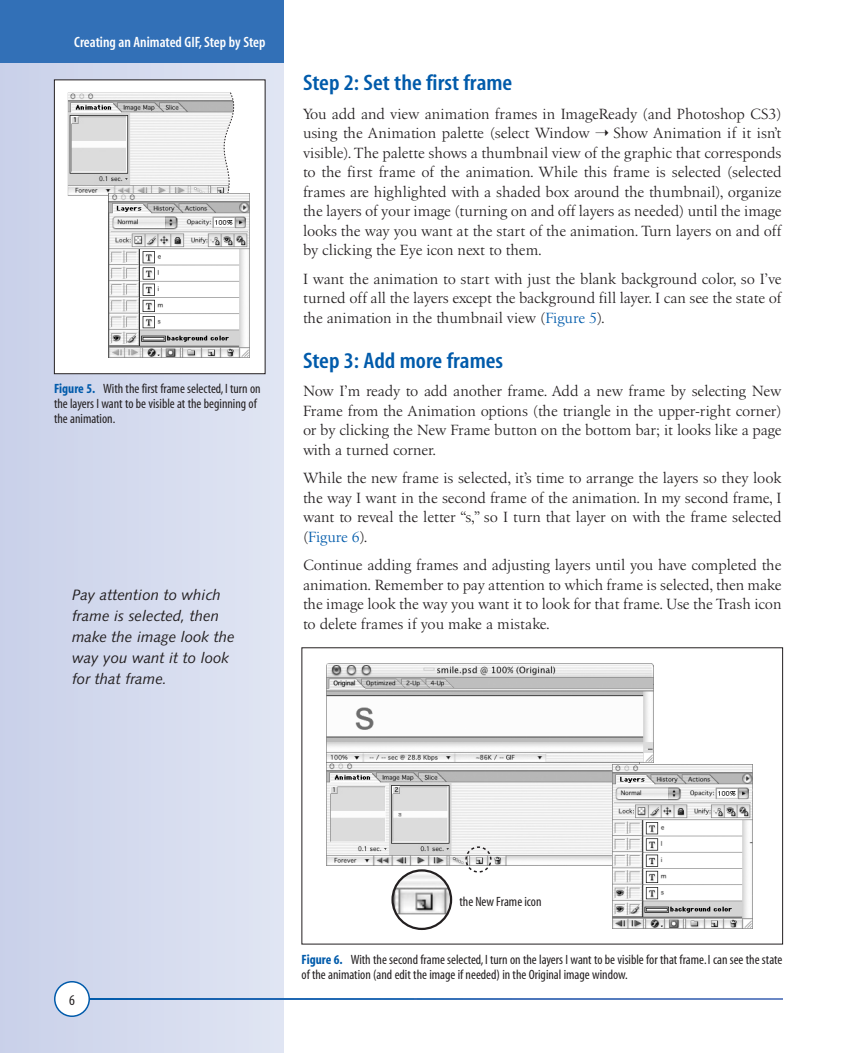
<style>
.page{position:relative;width:864px;height:1053px;background:#fff}
.page>*{position:absolute;margin:0;border:0;box-sizing:border-box;transform-origin:0 0}
.HeadB{font:600 condensed 22.5px "Myriad";color:#015bab;scale:1.1 1}
.Body{font:15.3px/19.5px "Birka";color:#231f20;text-align:justify}
.Callout{font:italic 15px/21px "Syntax";color:#231f20}
.t1{font:600 condensed 15px "Myriad";color:#fff}
.Folio{font:condensed 15px "Myriad";color:#231f20}
.FigureCaption{font:condensed 13.5px/15px "Myriad";color:#231f20}
.s1{font-weight:700;color:#015bab}
.s2{color:#015bab}
</style>
<div class="page">
<div style="left:0;top:63px;width:284px;height:990px;background:#d4daee"></div>
<div style="left:0;top:0;width:284px;height:63px;background:#3270b7"></div>
<div style="left:55px;top:982px;width:34px;height:34px;background:#fff;border-radius:50%"></div>
<div style="left:54px;top:981px;width:36px;height:36px;border:2px solid #015bab;border-radius:50%"></div>
<svg style="left:90px;top:998px;width:693px;height:2px"></svg>
<img style="left:327px;top:663px;width:326px;height:100px">
<img style="left:327px;top:762px;width:312px;height:104px">
<img style="left:612px;top:764px;width:141px;height:165px">
<div style="left:465px;top:846px;width:27px;height:27px;border:2px dashed #231f20;border-radius:50%"></div>
<img style="left:394px;top:870px;width:57px;height:44px">
<div style="left:391px;top:869px;width:61px;height:61px;border:2px solid #231f20;border-radius:50%"></div>
<div style="left:54px;top:80px;width:211px;height:294px;background:#fff"></div>
<img style="left:68px;top:93px;width:155px;height:103px">
<svg style="left:223px;top:92px;width:12px;height:101px"></svg>
<img style="left:108px;top:193px;width:141px;height:165px">
<div style="left:54px;top:80px;width:212px;height:294px;border:1px solid #231f20"></div>
<p class="t1" style="left:74px;top:35px;width:193px">Creating an Animated GIF, Step by Step</p>
<p class="FigureCaption" style="left:54px;top:382px;width:208px"><span class="s1">Figure 5.</span> With the first frame selected, I turn on the layers I want to be visible at the beginning of the animation.</p>
<p class="Callout" style="left:72px;top:584px;width:164px">Pay attention to which frame is selected, then make the image look the way you want it to look for that frame.</p>
<p class="HeadB" style="left:303px;top:72px;width:192px">Step 2: Set the first frame</p>
<p class="Body" style="left:303px;top:104px;width:480px">You add and view animation frames in ImageReady (and Photoshop CS3) using the Animation palette (select Window ➝ Show Animation if it isn’t visible). The palette shows a thumbnail view of the graphic that corresponds to the first frame of the animation. While this frame is selected (selected frames are highlighted with a shaded box around the thumbnail), organize the layers of your image (turning on and off layers as needed) until the image looks the way you want at the start of the animation. Turn layers on and off by clicking the Eye icon next to them.</p>
<p class="Body" style="left:303px;top:269px;width:480px">I want the animation to start with just the blank background color, so I’ve turned off all the layers except the background fill layer. I can see the state of the animation in the thumbnail view (<span class="s2">Figure 5</span>).</p>
<p class="HeadB" style="left:303px;top:349px;width:184px">Step 3: Add more frames</p>
<p class="Body" style="left:303px;top:382px;width:480px">Now I’m ready to add another frame. Add a new frame by selecting New Frame from the Animation options (the triangle in the upper-right corner) or by clicking the New Frame button on the bottom bar; it looks like a page with a turned corner.</p>
<p class="Body" style="left:303px;top:469px;width:480px">While the new frame is selected, it’s time to arrange the layers so they look the way I want in the second frame of the animation. In my second frame, I want to reveal the letter “s,” so I turn that layer on with the frame selected (<span class="s2">Figure 6</span>).</p>
<p class="Body" style="left:303px;top:556px;width:480px">Continue adding frames and adjusting layers until you have completed the animation. Remember to pay attention to which frame is selected, then make the image look the way you want it to look for that frame. Use the Trash icon to delete frames if you make a mistake.</p>
<p class="Folio" style="left:69px;top:992px;width:7px">6</p>
<p class="FigureCaption" style="left:459px;top:894px;width:84px">the New Frame icon</p>
<p class="FigureCaption" style="left:302px;top:952px;width:482px"><span class="s1">Figure 6.</span> With the second frame selected, I turn on the layers I want to be visible for that frame. I can see the state of the animation (and edit the image if needed) in the Original image window.</p>
</div>
